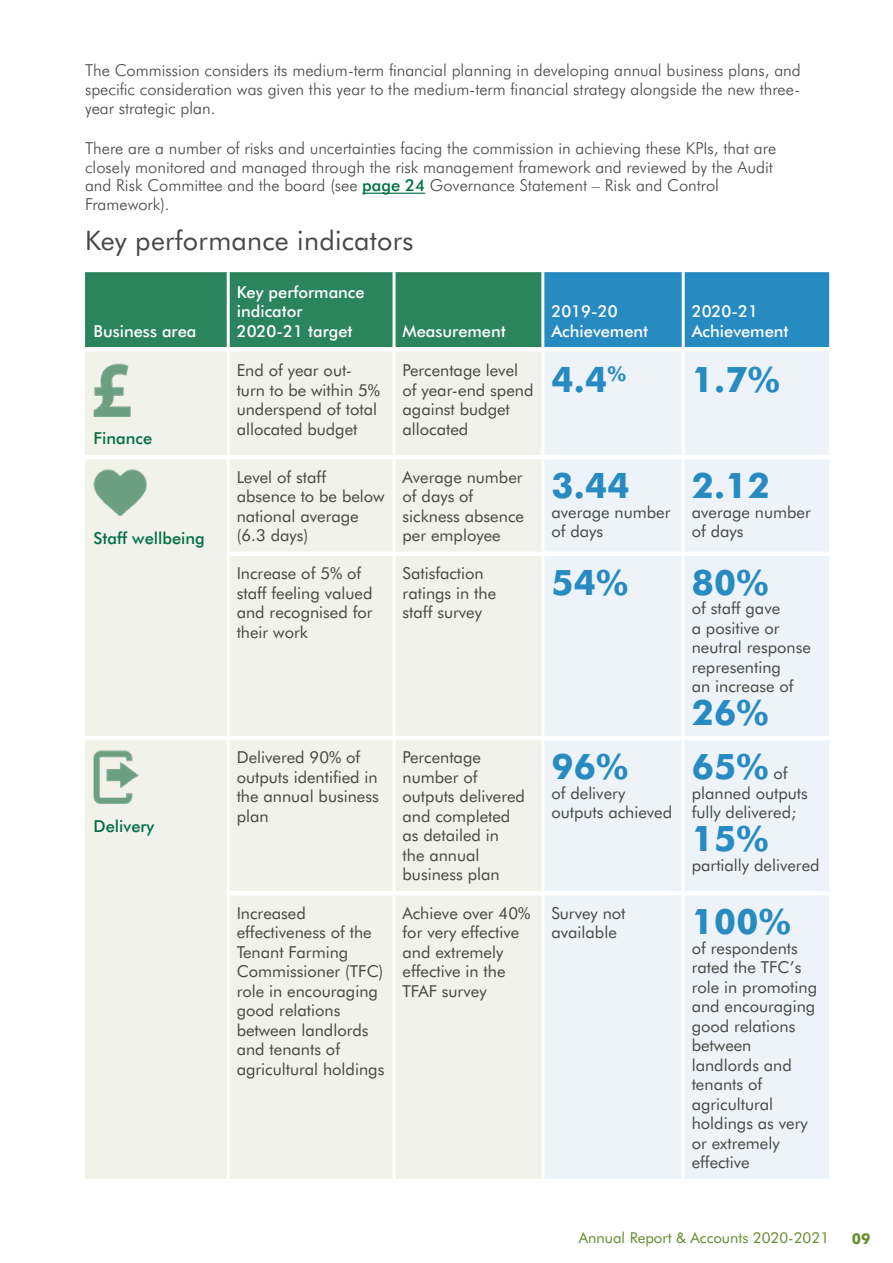
<style>
.page{position:relative;width:893px;height:1263px;background:#fff}
.page>*{position:absolute;margin:0;border:0;box-sizing:border-box;transform-origin:0 0}
.Tabe_body{font:700 35.25px "Futura BT";letter-spacing:.01em;color:#278bc2}
.Sub-heading{font:27px "Futura BT";letter-spacing:.01em;color:#454944}
.Tabe_body-2{font:16.5px/19.5px "Futura BT";color:#454944}
.Body{font:300 16.5px/18.8px "Futura BT";color:#454944;text-align:justify}
.Table_heading{font:500 16.5px/19.5px "Futura BT";color:#fff}
.Tabe_body-3{font:500 16.5px "Futura BT";color:#007042}
.t1{font:15px "Futura BT";color:#678c2e}
.t2{font:700 15px "Futura BT";color:#678c2e}
.s1{font-weight:500;color:#007042}
.s2{font-weight:400;font-size:16.5px;color:#454944}
</style>
<div class="page">
<hr style="left:362px;top:193px;width:63px;height:1px;background:#007042">
<svg style="left:85px;top:272px;width:744px;height:75px;background:#298784"></svg>
<div style="left:85px;top:351px;width:456px;height:828px;background:#f1f2e9"></div>
<div style="left:544px;top:352px;width:285px;height:827px;background:#eef3fa"></div>
<hr style="left:227px;top:272px;width:3px;height:75px;background:#fff">
<hr style="left:393px;top:272px;width:3px;height:75px;background:#fff">
<hr style="left:541px;top:272px;width:3px;height:75px;background:#fff">
<hr style="left:682px;top:272px;width:3px;height:75px;background:#fff">
<hr style="left:227px;top:351px;width:3px;height:104px;background:#fff">
<hr style="left:393px;top:351px;width:3px;height:104px;background:#fff">
<hr style="left:682px;top:351px;width:3px;height:104px;background:#fff">
<hr style="left:227px;top:459px;width:3px;height:95px;background:#fff">
<hr style="left:393px;top:459px;width:3px;height:93px;background:#fff">
<hr style="left:682px;top:459px;width:3px;height:93px;background:#fff">
<hr style="left:227px;top:554px;width:3px;height:182px;background:#fff">
<hr style="left:393px;top:556px;width:3px;height:180px;background:#fff">
<hr style="left:682px;top:556px;width:3px;height:180px;background:#fff">
<hr style="left:227px;top:740px;width:3px;height:153px;background:#fff">
<hr style="left:393px;top:740px;width:3px;height:151px;background:#fff">
<hr style="left:682px;top:740px;width:3px;height:151px;background:#fff">
<hr style="left:227px;top:893px;width:3px;height:286px;background:#fff">
<hr style="left:393px;top:895px;width:3px;height:284px;background:#fff">
<hr style="left:682px;top:895px;width:3px;height:284px;background:#fff">
<hr style="left:85px;top:455px;width:143px;height:4px;background:#fff">
<hr style="left:228px;top:455px;width:166px;height:4px;background:#fff">
<hr style="left:394px;top:455px;width:149px;height:4px;background:#fff">
<hr style="left:543px;top:455px;width:140px;height:4px;background:#fff">
<hr style="left:683px;top:455px;width:146px;height:4px;background:#fff">
<hr style="left:230px;top:552px;width:164px;height:4px;background:#fff">
<hr style="left:394px;top:552px;width:149px;height:4px;background:#fff">
<hr style="left:543px;top:552px;width:140px;height:4px;background:#fff">
<hr style="left:683px;top:552px;width:146px;height:4px;background:#fff">
<hr style="left:85px;top:736px;width:143px;height:4px;background:#fff">
<hr style="left:228px;top:736px;width:166px;height:4px;background:#fff">
<hr style="left:394px;top:736px;width:149px;height:4px;background:#fff">
<hr style="left:543px;top:736px;width:140px;height:4px;background:#fff">
<hr style="left:683px;top:736px;width:146px;height:4px;background:#fff">
<hr style="left:230px;top:891px;width:164px;height:4px;background:#fff">
<hr style="left:394px;top:891px;width:149px;height:4px;background:#fff">
<hr style="left:543px;top:891px;width:140px;height:4px;background:#fff">
<hr style="left:683px;top:891px;width:146px;height:4px;background:#fff">
<img style="left:94px;top:364px;width:36px;height:52px">
<img style="left:94px;top:470px;width:52px;height:45px">
<img style="left:94px;top:751px;width:45px;height:52px">
<p class="Body" style="left:85px;top:61px;width:717px">The Commission considers its medium-term financial planning in developing annual business plans, and specific consideration was given this year to the medium-term financial strategy alongside the new three&shy;year strategic plan.</p>
<p class="Body" style="left:85px;top:139px;width:693px;text-align:left">There are a number of risks and uncertainties facing the commission in achieving these KPIs, that are closely monitored and managed through the risk management framework and reviewed by the Audit and Risk Committee and the board (see <span class="s1">page 24</span> Governance Statement – Risk and Control Framework).</p>
<h1 class="Sub-heading" style="left:85px;top:224px;width:330px">Key performance indicators</h1>
<p class="Table_heading" style="left:94px;top:321px;width:104px">Business area</p>
<p class="Tabe_body-3" style="left:94px;top:428px;width:60px">Finance</p>
<p class="Tabe_body-3" style="left:94px;top:528px;width:113px">Staff wellbeing</p>
<p class="Tabe_body-3" style="left:94px;top:816px;width:62px">Delivery</p>
<p class="Table_heading" style="left:237px;top:282px;width:129px">Key performance indicator</p>
<p class="Table_heading" style="left:237px;top:321px;width:117px">2020-21 target</p>
<p class="Table_heading" style="left:403px;top:321px;width:105px">Measurement</p>
<p class="Table_heading" style="left:551px;top:301px;width:98px">2019-20<br>Achievement</p>
<p class="Table_heading" style="left:692px;top:301px;width:98px">2020-21<br>Achievement</p>
<p class="Tabe_body-2" style="left:237px;top:360px;width:145px">End of year out&shy;turn to be within 5% underspend of total allocated budget</p>
<p class="Tabe_body-2" style="left:403px;top:360px;width:132px">Percentage level of year-end spend against budget allocated</p>
<p class="Tabe_body" style="left:551px;top:358px;width:76px">4.4<sup>%</sup></p>
<p class="Tabe_body" style="left:692px;top:358px;width:89px">1.7%</p>
<p class="Tabe_body-2" style="left:237px;top:467px;width:150px">Level of staff absence to be below national average (6.3 days)</p>
<p class="Tabe_body-2" style="left:403px;top:467px;width:123px">Average number of days of sickness absence per employee</p>
<p class="Tabe_body" style="left:551px;top:464px;width:80px">3.44</p>
<p class="Tabe_body-2" style="left:551px;top:502px;width:121px">average number of days</p>
<p class="Tabe_body" style="left:692px;top:464px;width:80px">2.12</p>
<p class="Tabe_body-2" style="left:692px;top:502px;width:121px">average number of days</p>
<p class="Tabe_body-2" style="left:237px;top:563px;width:138px">Increase of 5% of staff feeling valued and recognised for their work</p>
<p class="Tabe_body-2" style="left:403px;top:563px;width:95px">Satisfaction ratings in the staff survey</p>
<p class="Tabe_body" style="left:551px;top:561px;width:78px">54%</p>
<p class="Tabe_body" style="left:692px;top:561px;width:78px">80%</p>
<p class="Tabe_body-2" style="left:692px;top:599px;width:121px">of staff gave<br>a positive or neutral response representing<br>an increase of</p>
<p class="Tabe_body" style="left:692px;top:691px;width:78px">26%</p>
<p class="Tabe_body-2" style="left:237px;top:748px;width:144px">Delivered 90% of outputs identified in the annual business plan</p>
<p class="Tabe_body-2" style="left:403px;top:748px;width:124px">Percentage number of outputs delivered and completed as detailed in the annual business plan</p>
<p class="Tabe_body" style="left:551px;top:745px;width:78px">96%</p>
<p class="Tabe_body-2" style="left:551px;top:783px;width:122px">of delivery outputs achieved</p>
<p class="Tabe_body" style="left:692px;top:745px;width:98px">65% <span class="s2">of</span></p>
<p class="Tabe_body-2" style="left:692px;top:783px;width:118px">planned outputs fully delivered;</p>
<p class="Tabe_body" style="left:692px;top:817px;width:78px">15%</p>
<p class="Tabe_body-2" style="left:692px;top:855px;width:129px">partially delivered</p>
<p class="Tabe_body-2" style="left:237px;top:903px;width:149px">Increased effectiveness of the<br>Tenant Farming<br>Commissioner (TFC) role in encouraging good relations between landlords and tenants of agricultural holdings</p>
<p class="Tabe_body-2" style="left:403px;top:903px;width:129px">Achieve over 40% for very effective and extremely effective in the<br>TFAF survey</p>
<p class="Tabe_body-2" style="left:551px;top:903px;width:76px">Survey not available</p>
<p class="Tabe_body" style="left:692px;top:900px;width:101px">100%</p>
<p class="Tabe_body-2" style="left:692px;top:938px;width:127px">of respondents rated the TFC’s role in promoting and encouraging good relations between landlords and tenants of agricultural holdings as very or extremely effective</p>
<p class="t1" style="left:579px;top:1229px;width:252px">Annual Report &amp; Accounts 2020-2021</p>
<p class="t2" style="left:852px;top:1229px;width:20px">09</p>
</div>
